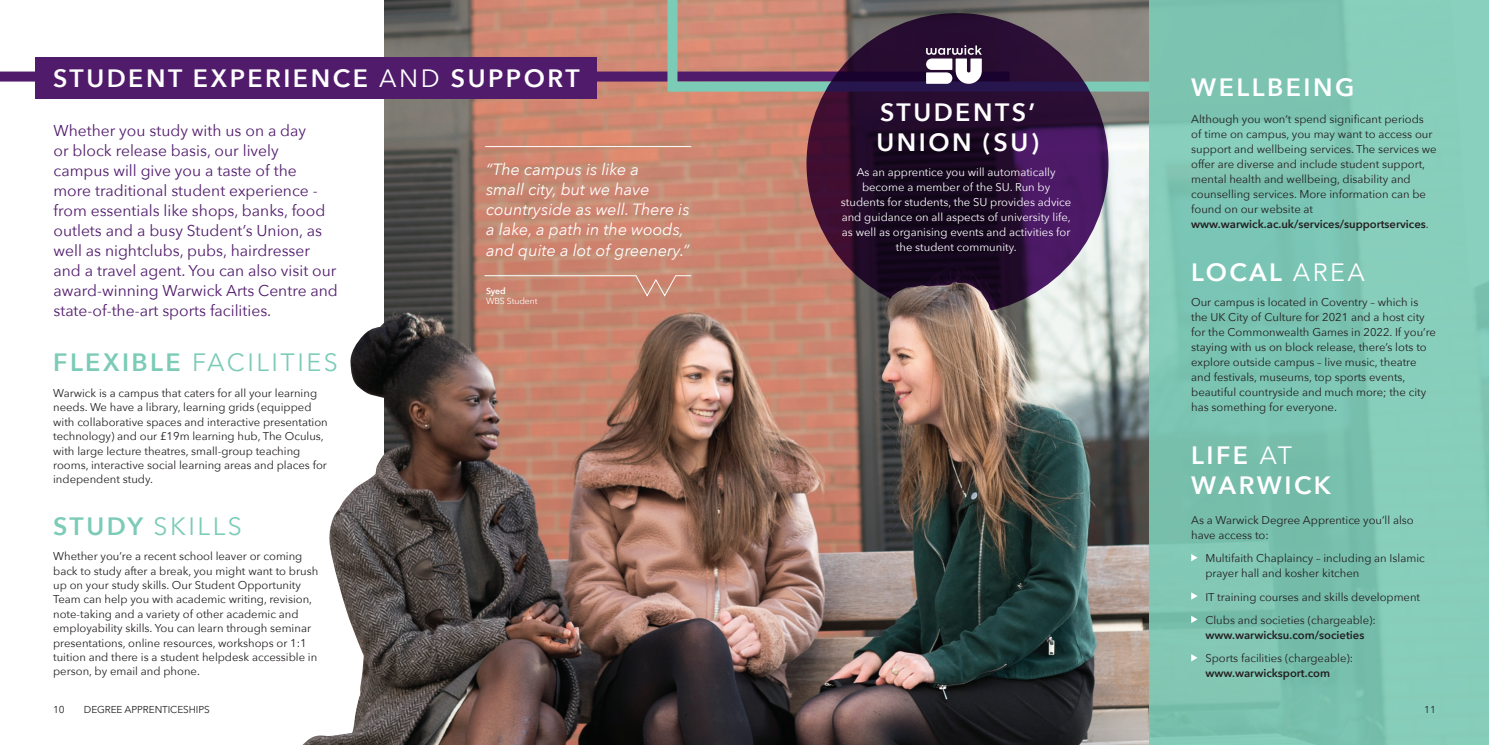
<style>
.page{position:relative;width:1489px;height:745px;background:#fff}
.page>*{position:absolute;margin:0;border:0;box-sizing:border-box;transform-origin:0 0}
.t1{font:600 25px/30px "Avenir Next";letter-spacing:.1em;color:#fff}
.t2{font:25px "Avenir Next";letter-spacing:.1em;color:#7ccbb7}
.t3{font:italic 16.25px/20px "Avenir Next";color:#fff}
.t4{font:15.62px/20px "Avenir Next";color:#511b6c}
.t5{font:11.25px/15px "Avenir Next";color:#231f20}
.t6{font:11.25px/15px "Avenir Next";color:#fff;text-align:center}
.t7{font:600 11.25px "Avenir Next";color:#231f20}
.t8{font:10px "Avenir Next";letter-spacing:-.01em;color:#231f20}
.t9{font:8.75px "Avenir Next";letter-spacing:-.01em;color:#fff}
.t10{font:600 8.75px "Avenir Next";color:#fff}
.s1{font-weight:400}
.s2{font-weight:600}
</style>
<div class="page">
<img style="left:384px;top:0;width:765px;height:744px">
<div style="left:0;top:71px;width:39px;height:10px;background:#511b6c"></div>
<div style="left:403px;top:71px;width:606px;height:10px;background:#511b6c"></div>
<div style="left:35px;top:57px;width:561px;height:41px;background:#511b6c"></div>
<div style="left:671px;top:81px;width:478px;height:10px;background:#7ccbb7"></div>
<div style="left:667px;top:0;width:10px;height:91px;background:#7ccbb7"></div>
<div style="left:1149px;top:0;width:339px;height:744px;background:#7ccbb7"></div>
<svg style="left:806px;top:13px;width:302px;height:301px;background:#290d34"></svg>
<img style="left:303px;top:313px;width:117px;height:431px">
<hr style="left:485px;top:146px;width:206px;height:1px;background:#fff">
<svg style="left:484px;top:275px;width:208px;height:22px;background:#cb8d79"></svg>
<img style="left:887px;top:282px;width:122px;height:56px">
<svg style="left:1191px;top:554px;width:6px;height:7px"></svg>
<svg style="left:1191px;top:592px;width:6px;height:7px"></svg>
<svg style="left:1191px;top:615px;width:6px;height:7px"></svg>
<svg style="left:1191px;top:654px;width:6px;height:7px"></svg>
<svg style="left:926px;top:45px;width:55px;height:39px"></svg>
<h1 class="t1" style="left:53px;top:62px;width:528px">STUDENT EXPERIENCE <span class="s1">AND</span> SUPPORT</h1>
<p class="t4" style="left:53px;top:119px;width:286px">Whether you study with us on a day<br>or block release basis, our lively campus will give you a taste of the more traditional student experience - from essentials like shops, banks, food outlets and a busy Student’s Union, as well as nightclubs, pubs, hairdresser and a travel agent. You can also visit our award-winning Warwick Arts Centre and state-of-the-art sports facilities.</p>
<h2 class="t3" style="left:486px;top:159px;width:205px">“The campus is like a<br>small city, but we have countryside as well. There is a lake, a path in the woods, and quite a lot of greenery.”</h2>
<p class="t10" style="left:486px;top:283px;width:21px">Syed</p>
<p class="t9" style="left:486px;top:293px;width:53px">WBS Student</p>
<h1 class="t2" style="left:53px;top:341px;width:286px"><span class="s2">FLEXIBLE</span> FACILITIES</h1>
<p class="t5" style="left:53px;top:385px;width:276px;line-height:14.4px">Warwick is a campus that caters for all your learning needs. We have a library, learning grids (equipped with collaborative spaces and interactive presentation technology) and our £19m learning hub, The Oculus, with large lecture theatres, small-group teaching rooms, interactive social learning areas and places for independent study.</p>
<h1 class="t2" style="left:53px;top:505px;width:190px"><span class="s2">STUDY</span> SKILLS</h1>
<p class="t5" style="left:53px;top:548px;width:266px;line-height:14.4px">Whether you’re a recent school leaver or coming back to study after a break, you might want to brush up on your study skills. Our Student Opportunity Team can help you with academic writing, revision, note-taking and a variety of other academic and employability skills. You can learn through seminar presentations, online resources, workshops or 1:1 tuition and there is a student helpdesk accessible in person, by email and phone.</p>
<h1 class="t1" style="left:876px;top:97px;width:164px">STUDENTS’<br>UNION (SU)</h1>
<p class="t6" style="left:840px;top:164px;width:232px">As an apprentice you will automatically become a member of the SU. Run by students for students, the SU provides advice and guidance on all aspects of university life, as well as organising events and activities for the student community.</p>
<h1 class="t1" style="left:1191px;top:71px;width:165px">WELLBEING</h1>
<p class="t5" style="left:1191px;top:111px;width:247px">Although you won’t spend significant periods of time on campus, you may want to access our support and wellbeing services. The services we offer are diverse and include student support, mental health and wellbeing, disability and counselling services. More information can be found on our website at <span class="s2">www.warwick.ac.uk/services/supportservices</span>.</p>
<h1 class="t1" style="left:1191px;top:256px;width:175px">LOCAL <span class="s1">AREA</span></h1>
<p class="t5" style="left:1191px;top:294px;width:246px">Our campus is located in Coventry – which is the UK City of Culture for 2021 and a host city for the Commonwealth Games in 2022. If you’re staying with us on block release, there’s lots to explore outside campus – live music, theatre and festivals, museums, top sports events, beautiful countryside and much more; the city has something for everyone.</p>
<h1 class="t1" style="left:1191px;top:439px;width:141px">LIFE <span class="s1">AT<br></span>WARWICK</h1>
<p class="t5" style="left:1191px;top:511px;width:224px">As a Warwick Degree Apprentice you’ll also have access to:</p>
<p class="t5" style="left:1205px;top:550px;width:221px">Multifaith Chaplaincy – including an Islamic prayer hall and kosher kitchen</p>
<p class="t5" style="left:1205px;top:584px;width:216px;line-height:23.4px">IT training courses and skills development<br>Clubs and societies (chargeable):</p>
<p class="t7" style="left:1205px;top:625px;width:160px">www.warwicksu.com/societies</p>
<p class="t5" style="left:1205px;top:650px;width:149px">Sports facilities (chargeable):</p>
<p class="t7" style="left:1205px;top:663px;width:126px">www.warwicksport.com</p>
<p class="t8" style="left:53px;top:700px;width:13px">10</p>
<p class="t8" style="left:84px;top:700px;width:127px">DEGREE APPRENTICESHIPS</p>
<p class="t8" style="left:1424px;top:700px;width:13px">11</p>
</div>
